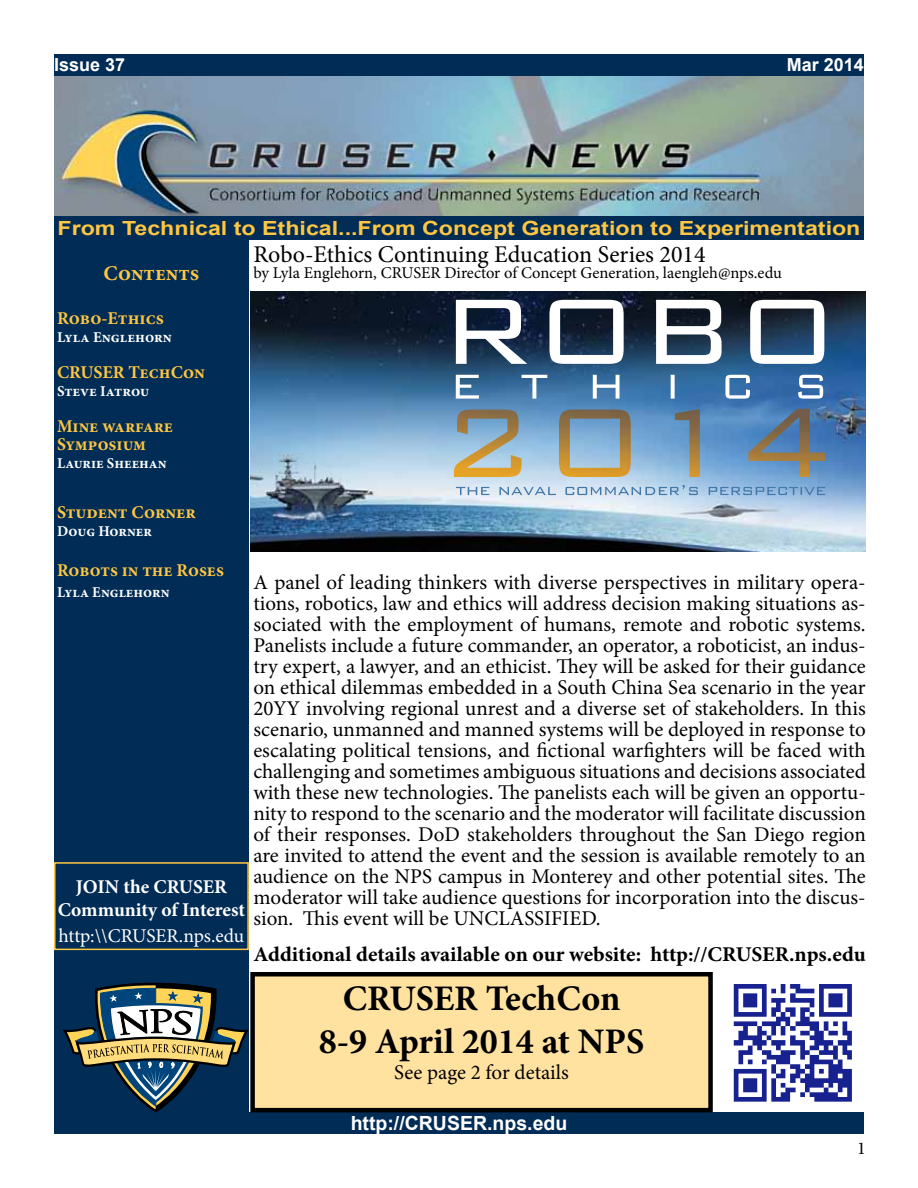
<style>
.page{position:relative;width:918px;height:1188px;background:#fff}
.page>*{position:absolute;margin:0;border:0;box-sizing:border-box;transform-origin:0 0}
.t1{font:700 36px/43.2px "Minion Pro";color:#000;text-align:center}
.t2{font:24px "Minion Pro";letter-spacing:.005em;color:#000}
.t3{font:21px/21px "Minion Pro";color:#000;text-align:justify}
.t4{font:700 21px "Minion Pro";color:#000}
.t5{font:700 21px "Minion Pro";color:#ffc641}
.t6{font:700 19.5px "Arial";color:#ffc641;scale:1.19 1}
.t7{font:700 19.5px/23.4px "Minion Pro";letter-spacing:-.005em;color:#fff;text-align:center}
.t8{font:19.5px "Minion Pro";color:#fff}
.t9{font:700 19.5px "Arial";color:#fff}
.t10{font:700 18px/18px "Minion Pro";color:#ffc641}
.t11{font:700 18px "Arial";color:#fff}
.t12{font:18px "Minion Pro";color:#000}
.t13{font:16.5px "Minion Pro";color:#000}
.t14{font:700 15px "Minion Pro";color:#fff}
</style>
<div class="page">
<div style="left:54px;top:240px;width:195px;height:872px;background:#002c55"></div>
<img style="left:54px;top:76px;width:810px;height:141px">
<div style="left:54px;top:217px;width:810px;height:23px;background:#002c55"></div>
<div style="left:54px;top:54px;width:810px;height:22px;background:#002c55"></div>
<div style="left:54px;top:1112px;width:810px;height:22px;background:#002c55"></div>
<div style="left:54px;top:862px;width:195px;height:88px;border:2px solid #ffc641"></div>
<svg style="left:63px;top:983px;width:186px;height:129px"></svg>
<div style="left:253px;top:974px;width:458px;height:136px;background:#ffe2a0"></div>
<div style="left:250px;top:972px;width:463px;height:140px;border:4px solid #000"></div>
<img style="left:250px;top:291px;width:616px;height:261px">
<img style="left:733px;top:984px;width:119px;height:118px">
<p class="t11" style="left:54px;top:53px;width:73px">Issue 37</p>
<p class="t11" style="left:787px;top:53px;width:79px">Mar 2014</p>
<p class="t6" style="left:58px;top:216px;width:676px">From Technical to Ethical...From Concept Generation to Experimentation</p>
<p class="t5" style="left:104px;top:259px;width:97px">Contents</p>
<p class="t10" style="left:57px;top:309px;width:108px">Robo-Ethics</p>
<p class="t14" style="left:57px;top:326px;width:116px">Lyla Englehorn</p>
<p class="t10" style="left:57px;top:363px;width:150px">CRUSER TechCon</p>
<p class="t14" style="left:57px;top:380px;width:94px">Steve Iatrou</p>
<p class="t10" style="left:57px;top:417px;width:118px">Mine warfare<br>Symposium</p>
<p class="t14" style="left:57px;top:452px;width:111px">Laurie Sheehan</p>
<p class="t10" style="left:57px;top:503px;width:141px">Student Corner</p>
<p class="t14" style="left:57px;top:521px;width:97px">Doug Horner</p>
<p class="t10" style="left:57px;top:561px;width:168px">Robots in the Roses</p>
<p class="t14" style="left:57px;top:582px;width:114px">Lyla Englehorn</p>
<p class="t7" style="left:58px;top:875px;width:189px">JOIN the CRUSER<br>Community of Interest</p>
<p class="t8" style="left:59px;top:922px;width:187px">http:\\CRUSER.nps.edu</p>
<p class="t2" style="left:253px;top:238px;width:454px">Robo-Ethics Continuing Education Series 2014</p>
<p class="t13" style="left:253px;top:262px;width:530px">by Lyla Englehorn, CRUSER Director of Concept Generation, laengleh@nps.edu</p>
<p class="t3" style="left:253px;top:572px;width:614px">A panel of leading thinkers with diverse perspectives in military opera&shy;tions, robotics, law and ethics will address decision making situations as&shy;sociated with the employment of humans, remote and robotic systems.<br>Panelists include a future commander, an operator, a roboticist, an indus&shy;try expert, a lawyer, and an ethicist. They will be asked for their guidance on ethical dilemmas embedded in a South China Sea scenario in the year 20YY involving regional unrest and a diverse set of stakeholders. In this scenario, unmanned and manned systems will be deployed in response to escalating political tensions, and fictional warfighters will be faced with challenging and sometimes ambiguous situations and decisions associated with these new technologies. The panelists each will be given an opportu&shy;nity to respond to the scenario and the moderator will facilitate discussion of their responses. DoD stakeholders throughout the San Diego region are invited to attend the event and the session is available remotely to an audience on the NPS campus in Monterey and other potential sites. The moderator will take audience questions for incorporation into the discus&shy;sion. This event will be UNCLASSIFIED.</p>
<p class="t4" style="left:253px;top:939px;width:614px">Additional details available on our website: http://CRUSER.nps.edu</p>
<h1 class="t1" style="left:319px;top:977px;width:327px">CRUSER TechCon<br>8-9 April 2014 at NPS</h1>
<p class="t3" style="left:394px;top:1062px;width:176px">See page 2 for details</p>
<p class="t9" style="left:351px;top:1110px;width:218px">http://CRUSER.nps.edu</p>
<p class="t12" style="left:857px;top:1136px;width:10px">1</p>
</div>
